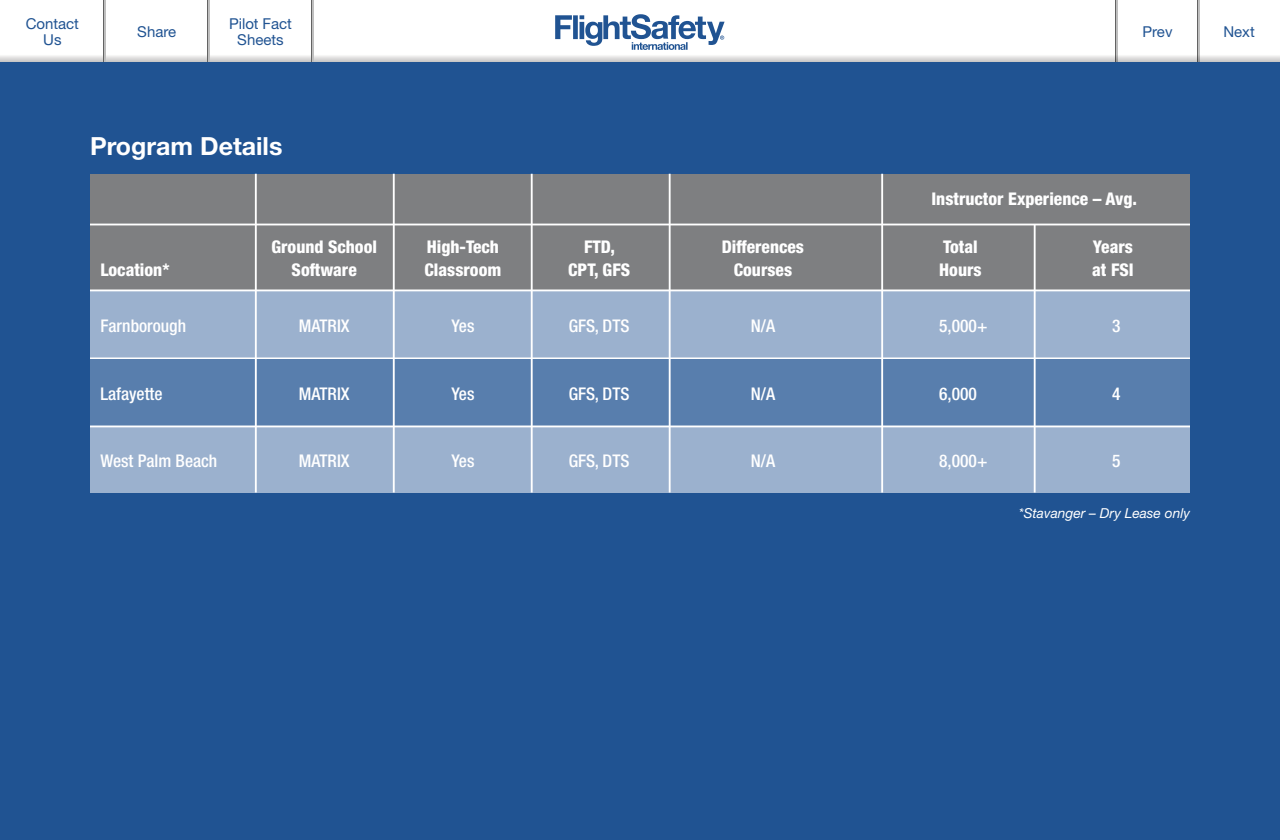
<style>
.page{position:relative;width:1280px;height:840px;background:#fff}
.page>*{position:absolute;margin:0;border:0;box-sizing:border-box;transform-origin:0 0}
.t1{font:700 25px "Helvetica Neue";color:#fff}
.t2{font:800 condensed 17.5px "Helvetica Neue";color:#fff}
.t3{font:500 condensed 17.5px "Helvetica Neue";color:#fff}
.t4{font:15px/16.2px "Helvetica Neue";color:#205392;text-align:center}
.t5{font:italic 13.75px "Helvetica Neue";color:#fff}
</style>
<div class="page">
<hr style="left:1197px;top:0;width:1px;height:62px;background:#636363">
<hr style="left:1198px;top:0;width:2px;height:62px;background:#bfbfbf">
<hr style="left:1115px;top:0;width:2px;height:62px;background:#636363">
<hr style="left:1117px;top:0;width:1px;height:62px;background:#bfbfbf">
<svg style="left:555px;top:14px;width:170px;height:36px"></svg>
<svg style="left:0;top:54px;width:1280px;height:8px"></svg>
<hr style="left:104px;top:0;width:1px;height:62px;background:#636363">
<hr style="left:105px;top:0;width:1px;height:62px;background:#bfbfbf">
<hr style="left:207px;top:0;width:2px;height:62px;background:#636363">
<hr style="left:209px;top:0;width:1px;height:62px;background:#bfbfbf">
<hr style="left:311px;top:0;width:1px;height:62px;background:#636363">
<hr style="left:312px;top:0;width:2px;height:62px;background:#bfbfbf">
<div style="left:0;top:62px;width:1280px;height:778px;background:#205392"></div>
<div style="left:90px;top:191px;width:1100px;height:301px;background:#9bb1ce"></div>
<div style="left:90px;top:174px;width:1100px;height:116px;background:#7e7f81"></div>
<hr style="left:90px;top:290px;width:1100px;height:1px;background:#fff">
<hr style="left:90px;top:224px;width:1100px;height:1px;background:#fff">
<hr style="left:90px;top:357px;width:1100px;height:2px;background:#fff">
<div style="left:90px;top:359px;width:1100px;height:67px;background:#587ead"></div>
<hr style="left:393px;top:174px;width:2px;height:318px;background:#fff">
<hr style="left:881px;top:174px;width:2px;height:318px;background:#fff">
<hr style="left:531px;top:174px;width:2px;height:318px;background:#fff">
<hr style="left:669px;top:174px;width:2px;height:318px;background:#fff">
<hr style="left:255px;top:174px;width:2px;height:318px;background:#fff">
<hr style="left:1034px;top:225px;width:2px;height:267px;background:#fff">
<hr style="left:90px;top:426px;width:1100px;height:1px;background:#fff">
<p class="t4" style="left:26px;top:15px;width:55px">Contact<br>Us</p>
<p class="t4" style="left:137px;top:23px;width:40px">Share</p>
<p class="t4" style="left:229px;top:15px;width:64px">Pilot Fact<br>Sheets</p>
<p class="t4" style="left:1143px;top:23px;width:32px">Prev</p>
<p class="t4" style="left:1223px;top:23px;width:33px">Next</p>
<h1 class="t1" style="left:90px;top:130px;width:194px">Program Details</h1>
<p class="t2" style="left:931px;top:188px;width:207px">Instructor Experience – Avg.</p>
<p class="t2" style="left:271px;top:236px;width:107px">Ground School</p>
<p class="t2" style="left:427px;top:236px;width:74px">High-Tech</p>
<p class="t2" style="left:584px;top:236px;width:32px">FTD,</p>
<p class="t2" style="left:722px;top:236px;width:84px">Differences</p>
<p class="t2" style="left:943px;top:236px;width:36px">Total</p>
<p class="t2" style="left:1093px;top:236px;width:42px">Years</p>
<p class="t2" style="left:100px;top:259px;width:71px">Location*</p>
<p class="t2" style="left:292px;top:259px;width:67px">Software</p>
<p class="t2" style="left:425px;top:259px;width:78px">Classroom</p>
<p class="t2" style="left:568px;top:259px;width:63px">CPT, GFS</p>
<p class="t2" style="left:734px;top:259px;width:60px">Courses</p>
<p class="t2" style="left:939px;top:259px;width:44px">Hours</p>
<p class="t2" style="left:1092px;top:259px;width:43px">at FSI</p>
<p class="t3" style="left:100px;top:315px;width:87px">Farnborough</p>
<p class="t3" style="left:299px;top:315px;width:52px">MATRIX</p>
<p class="t3" style="left:451px;top:315px;width:25px">Yes</p>
<p class="t3" style="left:569px;top:315px;width:62px">GFS, DTS</p>
<p class="t3" style="left:751px;top:315px;width:26px">N/A</p>
<p class="t3" style="left:939px;top:315px;width:50px">5,000+</p>
<p class="t3" style="left:1112px;top:315px;width:10px">3</p>
<p class="t3" style="left:100px;top:383px;width:64px">Lafayette</p>
<p class="t3" style="left:299px;top:383px;width:52px">MATRIX</p>
<p class="t3" style="left:451px;top:383px;width:25px">Yes</p>
<p class="t3" style="left:569px;top:383px;width:62px">GFS, DTS</p>
<p class="t3" style="left:751px;top:383px;width:26px">N/A</p>
<p class="t3" style="left:939px;top:383px;width:39px">6,000</p>
<p class="t3" style="left:1112px;top:383px;width:10px">4</p>
<p class="t3" style="left:100px;top:450px;width:118px">West Palm Beach</p>
<p class="t3" style="left:299px;top:450px;width:52px">MATRIX</p>
<p class="t3" style="left:451px;top:450px;width:25px">Yes</p>
<p class="t3" style="left:569px;top:450px;width:62px">GFS, DTS</p>
<p class="t3" style="left:751px;top:450px;width:26px">N/A</p>
<p class="t3" style="left:939px;top:450px;width:50px">8,000+</p>
<p class="t3" style="left:1112px;top:450px;width:10px">5</p>
<p class="t5" style="left:1019px;top:505px;width:173px">*Stavanger – Dry Lease only</p>
</div>
